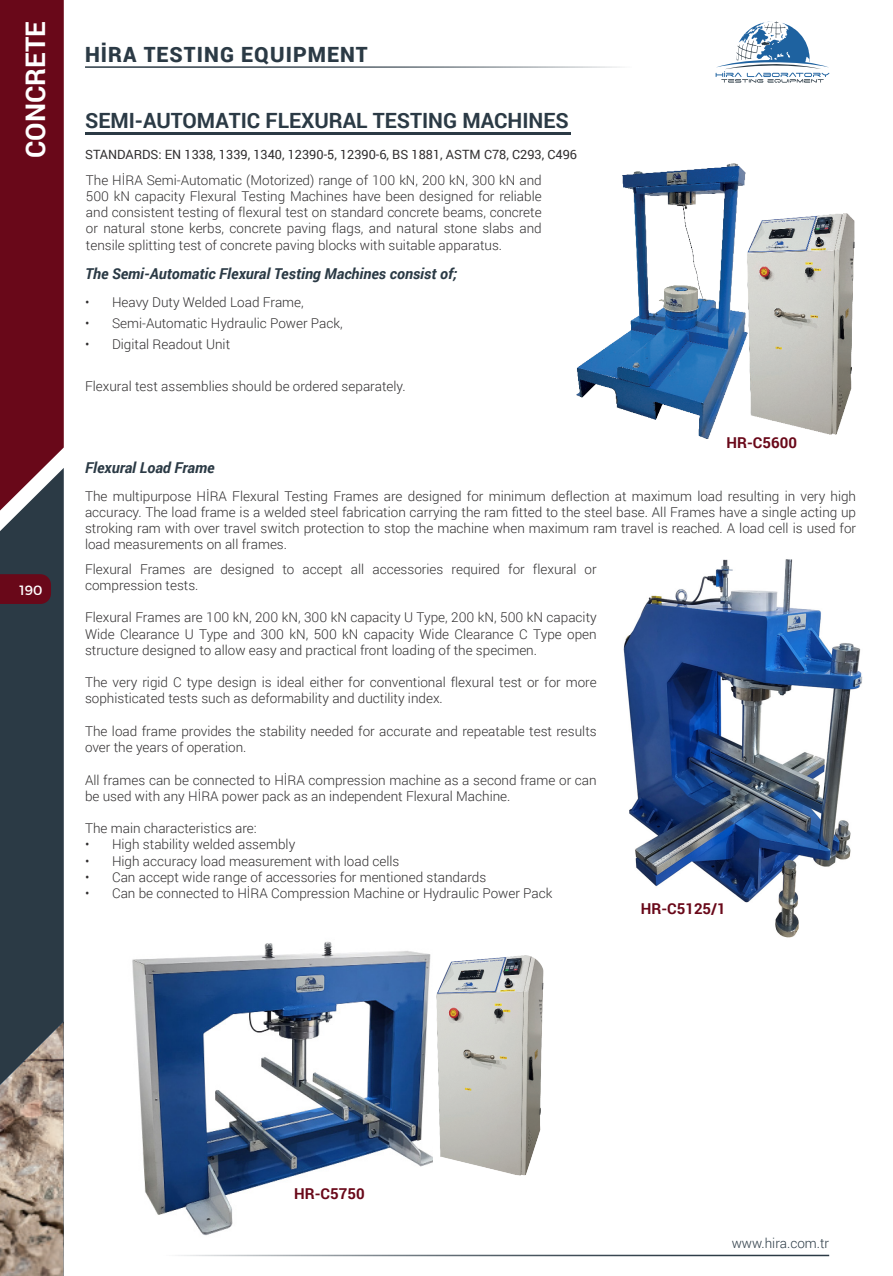
<style>
.page{position:relative;width:893px;height:1276px;background:#fff}
.page>*{position:absolute;margin:0;border:0;box-sizing:border-box;transform-origin:0 0}
.t1{font:700 27px "Roboto";color:#fff}
.BAŞLIK-5{font:700 21px "Roboto";color:#2b3a45}
.t2{font:900 21px "Roboto";letter-spacing:.05em;color:#2b3a45}
.KOD_NUMARASI-1{font:italic 700 15px "Roboto";color:#2b3a45}
.KOD_NUMARASI-5{font:700 15px "Roboto";color:#690819}
.Normal_pra{font:300 13.5px/16.2px "Roboto";color:#312f30}
.t3{font:300 13.5px "Roboto";color:#2b3a45}
.t4{font:13.5px "Montserrat";color:#fff}
.Normal_pra-2{font:12.75px "Roboto";color:#312f30}
</style>
<div class="page">
<div style="left:0;top:523px;width:64px;height:498px;background:#2b3a45"></div>
<svg style="left:0;top:0;width:64px;height:523px;background:#6c1323"></svg>
<div style="left:0;top:574px;width:51px;height:30px;background:#690819"></div>
<img style="left:0;top:1021px;width:64px;height:255px">
<svg style="left:716px;top:21px;width:113px;height:62px"></svg>
<hr style="left:85px;top:66px;width:631px;height:2px;background:#2b3a45">
<hr style="left:64px;top:1254px;width:765px;height:2px;background:#2b3a45">
<hr style="left:85px;top:132px;width:486px;height:3px;background:#2b3a45">
<img style="left:576px;top:163px;width:279px;height:275px">
<img style="left:623px;top:559px;width:240px;height:379px">
<img style="left:132px;top:941px;width:300px;height:295px">
<img style="left:436px;top:955px;width:108px;height:220px">
<h1 class="t1" style="left:17px;top:158px;width:138px;rotate:-90deg">CONCRETE</h1>
<p class="t4" style="left:20px;top:580px;width:24px">190</p>
<h2 class="t2" style="left:85px;top:40px;width:284px">HİRA TESTING EQUIPMENT</h2>
<p class="BAŞLIK-5" style="left:85px;top:106px;width:485px">SEMI-AUTOMATIC FLEXURAL TESTING MACHINES</p>
<p class="Normal_pra-2" style="left:85px;top:145px;width:493px">STANDARDS: EN 1338, 1339, 1340, 12390-5, 12390-6, BS 1881, ASTM C78, C293, C496</p>
<p class="Normal_pra" style="left:86px;top:171px;width:457px;text-align:justify">The HİRA Semi-Automatic (Motorized) range of 100 kN, 200 kN, 300 kN and 500 kN capacity Flexural Testing Machines have been designed for reliable and consistent testing of flexural test on standard concrete beams, concrete or natural stone kerbs, concrete paving flags, and natural stone slabs and tensile splitting test of concrete paving blocks with suitable apparatus.</p>
<p class="KOD_NUMARASI-1" style="left:85px;top:263px;width:374px">The Semi-Automatic Flexural Testing Machines consist of;</p>
<p class="Normal_pra" style="left:85px;top:294px;width:220px">• Heavy Duty Welded Load Frame,</p>
<p class="Normal_pra" style="left:85px;top:315px;width:259px">• Semi-Automatic Hydraulic Power Pack,</p>
<p class="Normal_pra" style="left:85px;top:336px;width:147px">• Digital Readout Unit</p>
<p class="Normal_pra" style="left:85px;top:378px;width:322px">Flexural test assemblies should be ordered separately.</p>
<p class="KOD_NUMARASI-1" style="left:85px;top:457px;width:131px">Flexural Load Frame</p>
<p class="KOD_NUMARASI-5" style="left:726px;top:432px;width:72px">HR-C5600</p>
<p class="Normal_pra" style="left:85px;top:487px;width:773px;text-align:justify">The multipurpose HİRA Flexural Testing Frames are designed for minimum deflection at maximum load resulting in very high accuracy. The load frame is a welded steel fabrication carrying the ram fitted to the steel base. All Frames have a single acting up stroking ram with over travel switch protection to stop the machine when maximum ram travel is reached. A load cell is used for load measurements on all frames.</p>
<p class="Normal_pra" style="left:85px;top:560px;width:513px">Flexural Frames are designed to accept all accessories required for flexural or compression tests.</p>
<p class="Normal_pra" style="left:85px;top:609px;width:513px;text-align:justify">Flexural Frames are 100 kN, 200 kN, 300 kN capacity U Type, 200 kN, 500 kN capacity Wide Clearance U Type and 300 kN, 500 kN capacity Wide Clearance C Type open structure designed to allow easy and practical front loading of the specimen.</p>
<p class="Normal_pra" style="left:85px;top:674px;width:513px">The very rigid C type design is ideal either for conventional flexural test or for more sophisticated tests such as deformability and ductility index.</p>
<p class="Normal_pra" style="left:85px;top:722px;width:513px">The load frame provides the stability needed for accurate and repeatable test results over the years of operation.</p>
<p class="Normal_pra" style="left:85px;top:771px;width:513px">All frames can be connected to HİRA compression machine as a second frame or can be used with any HİRA power pack as an independent Flexural Machine.</p>
<p class="Normal_pra" style="left:85px;top:820px;width:173px">The main characteristics are:</p>
<p class="Normal_pra" style="left:85px;top:836px;width:212px">• High stability welded assembly</p>
<p class="Normal_pra" style="left:85px;top:852px;width:316px">• High accuracy load measurement with load cells</p>
<p class="Normal_pra" style="left:85px;top:868px;width:403px">• Can accept wide range of accessories for mentioned standards</p>
<p class="Normal_pra" style="left:85px;top:884px;width:469px">• Can be connected to HİRA Compression Machine or Hydraulic Power Pack</p>
<p class="KOD_NUMARASI-5" style="left:641px;top:898px;width:87px">HR-C5125/1</p>
<p class="KOD_NUMARASI-5" style="left:294px;top:1183px;width:72px">HR-C5750</p>
<p class="t3" style="left:732px;top:1233px;width:99px">www.hira.com.tr</p>
</div>
